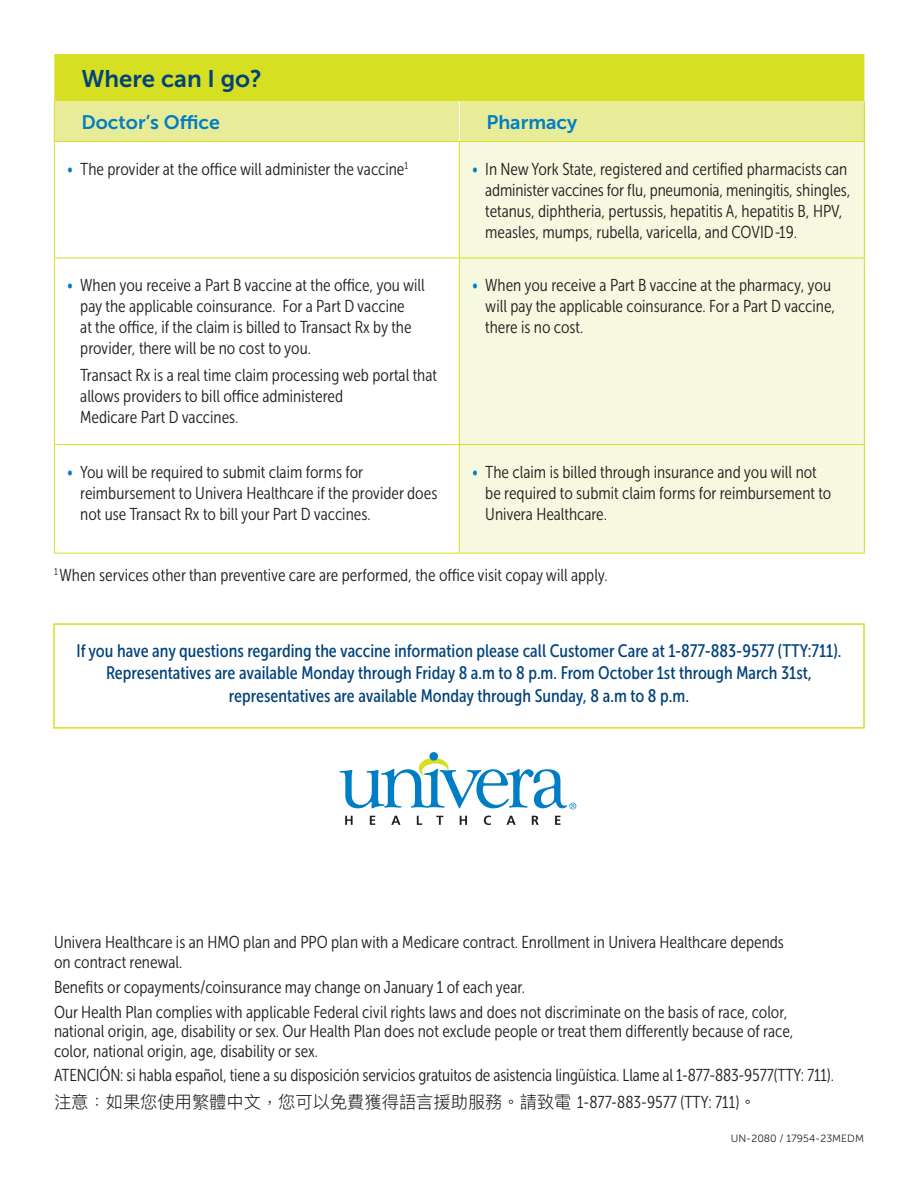
<style>
.page{position:relative;width:918px;height:1188px;background:#fff}
.page>*{position:absolute;margin:0;border:0;box-sizing:border-box;transform-origin:0 0}
.t1{font:24px "Museo Sans 700";color:#01427c}
.Default{font:19.5px "Museo Sans 700";color:#007ec5}
.t2{font:18px/22.5px "Museo Sans Cond 500";color:#01427c;text-align:center}
.t3{font:17.25px/21px "Museo Sans Cond 300";color:#231f20}
.t4{font:300 17.25px "Ping Fang HK";color:#231f20}
.t5{font:10.5px "Museo Sans 300";color:#231f20}
.s1{color:#007ec5}
.s2{font-family:"Museo Sans Cond 300";font-weight:400}
</style>
<div class="page">
<div style="left:429px;top:752px;width:9px;height:9px;background:#007ec5;border-radius:50%"></div>
<svg style="left:340px;top:758px;width:236px;height:51px"></svg>
<svg style="left:345px;top:816px;width:8px;height:9px"></svg>
<svg style="left:370px;top:816px;width:5px;height:9px"></svg>
<svg style="left:391px;top:816px;width:10px;height:9px"></svg>
<svg style="left:417px;top:816px;width:5px;height:9px"></svg>
<svg style="left:436px;top:816px;width:7px;height:9px"></svg>
<svg style="left:460px;top:816px;width:7px;height:9px"></svg>
<svg style="left:484px;top:816px;width:7px;height:9px"></svg>
<svg style="left:506px;top:816px;width:10px;height:9px"></svg>
<svg style="left:532px;top:816px;width:7px;height:9px"></svg>
<svg style="left:555px;top:816px;width:6px;height:9px"></svg>
<svg style="left:54px;top:54px;width:810px;height:87px"></svg>
<div style="left:460px;top:142px;width:404px;height:411px;background:#f6f9df"></div>
<hr style="left:459px;top:101px;width:1px;height:40px;background:#fff">
<hr style="left:54px;top:101px;width:1px;height:40px;background:#d6df21">
<hr style="left:864px;top:101px;width:1px;height:40px;background:#d6df21">
<hr style="left:54px;top:142px;width:1px;height:116px;background:#d6df21">
<hr style="left:54px;top:141px;width:405px;height:1px;background:#d6df21">
<hr style="left:459px;top:141px;width:406px;height:1px;background:#d6df21">
<hr style="left:459px;top:142px;width:1px;height:116px;background:#d6df21">
<hr style="left:864px;top:142px;width:1px;height:116px;background:#d6df21">
<hr style="left:54px;top:258px;width:1px;height:186px;background:#d6df21">
<hr style="left:54px;top:258px;width:405px;height:1px;background:#d6df21">
<hr style="left:459px;top:258px;width:406px;height:1px;background:#d6df21">
<hr style="left:459px;top:258px;width:1px;height:186px;background:#d6df21">
<hr style="left:864px;top:258px;width:1px;height:186px;background:#d6df21">
<hr style="left:54px;top:445px;width:1px;height:108px;background:#d6df21">
<hr style="left:54px;top:444px;width:405px;height:1px;background:#d6df21">
<hr style="left:459px;top:444px;width:406px;height:1px;background:#d6df21">
<hr style="left:459px;top:445px;width:1px;height:108px;background:#d6df21">
<hr style="left:864px;top:445px;width:1px;height:108px;background:#d6df21">
<hr style="left:54px;top:553px;width:405px;height:1px;background:#d6df21">
<hr style="left:459px;top:553px;width:406px;height:1px;background:#d6df21">
<div style="left:53px;top:623px;width:812px;height:106px;border:2px solid #d6df21"></div>
<p class="t1" style="left:81px;top:65px;width:182px">Where can I go?</p>
<p class="Default" style="left:81px;top:111px;width:140px">Doctor’s Office</p>
<p class="Default" style="left:486px;top:111px;width:93px">Pharmacy</p>
<p class="t3" style="left:67px;top:158px;width:343px"><span class="s1">•</span> The provider at the office will administer the vaccine<sup>1</sup></p>
<p class="t3" style="left:485px;top:158px;width:367px;text-indent:-14px"><span class="s1">•</span> In New York State, registered and certified pharmacists can administer vaccines for flu, pneumonia, meningitis, shingles, tetanus, diphtheria, pertussis, hepatitis A, hepatitis B, HPV, measles, mumps, rubella, varicella, and COVID-19.</p>
<p class="t3" style="left:80px;top:275px;width:346px;text-indent:-14px"><span class="s1">•</span> When you receive a Part B vaccine at the office, you will pay the applicable coinsurance. For a Part D vaccine<br>at the office, if the claim is billed to Transact Rx by the provider, there will be no cost to you.</p>
<p class="t3" style="left:80px;top:365px;width:358px">Transact Rx is a real time claim processing web portal that allows providers to bill office administered<br>Medicare Part D vaccines.</p>
<p class="t3" style="left:485px;top:275px;width:352px;text-indent:-14px"><span class="s1">•</span> When you receive a Part B vaccine at the pharmacy, you will pay the applicable coinsurance. For a Part D vaccine, there is no cost.</p>
<p class="t3" style="left:80px;top:461px;width:359px;text-indent:-14px"><span class="s1">•</span> You will be required to submit claim forms for reimbursement to Univera Healthcare if the provider does not use Transact Rx to bill your Part D vaccines.</p>
<p class="t3" style="left:485px;top:461px;width:348px;text-indent:-14px"><span class="s1">•</span> The claim is billed through insurance and you will not be required to submit claim forms for reimbursement to<br>Univera Healthcare.</p>
<p class="t3" style="left:54px;top:565px;width:555px"><sup>1</sup> When services other than preventive care are performed, the office visit copay will apply.</p>
<p class="t2" style="left:76px;top:639px;width:767px">If you have any questions regarding the vaccine information please call Customer Care at 1-877-883-9577 (TTY:711).<br>Representatives are available Monday through Friday 8 a.m to 8 p.m. From October 1st through March 31st, representatives are available Monday through Sunday, 8 a.m to 8 p.m.</p>
<p class="t3" style="left:54px;top:933px;width:731px;line-height:19.5px">Univera Healthcare is an HMO plan and PPO plan with a Medicare contract. Enrollment in Univera Healthcare depends on contract renewal.</p>
<p class="t3" style="left:54px;top:976px;width:473px">Benefits or copayments/coinsurance may change on January 1 of each year.</p>
<p class="t3" style="left:54px;top:1002px;width:741px;line-height:19.5px">Our Health Plan complies with applicable Federal civil rights laws and does not discriminate on the basis of race, color, national origin, age, disability or sex. Our Health Plan does not exclude people or treat them differently because of race, color, national origin, age, disability or sex.</p>
<p class="t3" style="left:54px;top:1065px;width:781px">ATENCIÓN: si habla español, tiene a su disposición servicios gratuitos de asistencia lingüística. Llame al 1-877-883-9577(TTY: 711).</p>
<p class="t4" style="left:54px;top:1091px;width:704px">注意：如果您使用繁體中文，您可以免費獲得語言援助服務。請致電 <span class="s2">1-877-883-9577 (TTY: 711)</span>。</p>
<p class="t5" style="left:731px;top:1133px;width:135px">UN-2080 / 17954-23MEDM</p>
</div>
